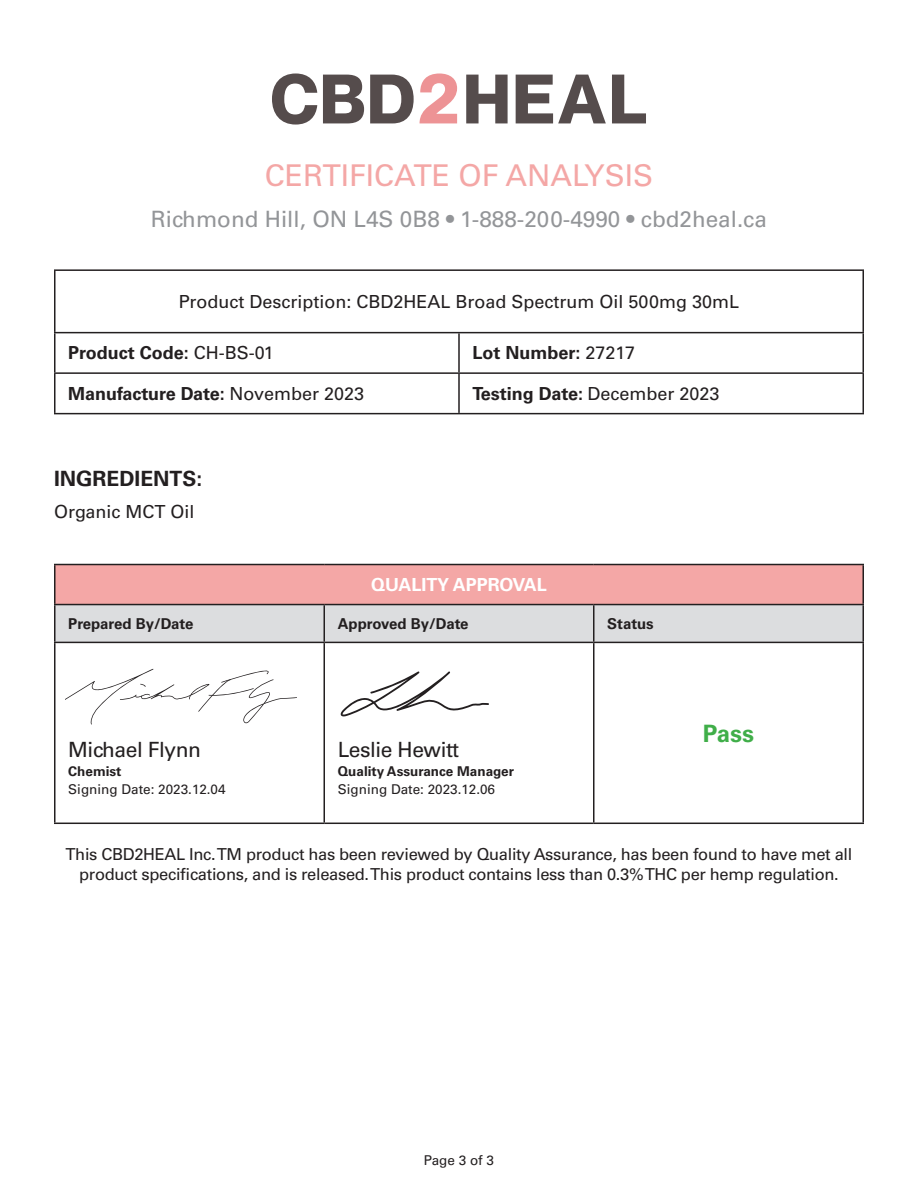
<style>
.page{position:relative;width:918px;height:1188px;background:#fff}
.page>*{position:absolute;margin:0;border:0;box-sizing:border-box;transform-origin:0 0}
.t1{font:30px "Univers LT Std";color:#f4a7a6}
.t2{font:700 24px "Univers LT Std";color:#40ae49}
.t3{font:22.5px "Univers LT Std";color:#939598}
.t4{font:21px "Univers LT Std";letter-spacing:-.02em;color:#231f20}
.t5{font:700 21px "Univers LT Std";color:#231f20}
.Paragraph_Style_3{font:700 18px "Univers LT Std";color:#231f20}
.t6{font:18px "Univers LT Std";color:#231f20}
.Paragraph_Style_1{font:700 18px "Univers LT Std";color:#fff}
.t7{font:16.5px/19.8px "Univers LT Std";letter-spacing:-.02em;color:#231f20;text-align:center}
.t8{font:700 15px "Univers LT Std";color:#231f20}
.t9{font:13.5px "Univers LT Std";color:#231f20}
.t10{font:700 13.5px "Univers LT Std";color:#231f20}
.s1{font-weight:400}
</style>
<div class="page">
<svg style="left:272px;top:74px;width:45px;height:51px"></svg>
<svg style="left:323px;top:75px;width:41px;height:48px"></svg>
<svg style="left:370px;top:75px;width:44px;height:48px"></svg>
<svg style="left:420px;top:74px;width:37px;height:49px"></svg>
<svg style="left:466px;top:75px;width:42px;height:48px"></svg>
<svg style="left:516px;top:75px;width:90px;height:48px"></svg>
<svg style="left:612px;top:75px;width:34px;height:48px"></svg>
<div style="left:55px;top:565px;width:808px;height:40px;background:#f4a7a6"></div>
<div style="left:56px;top:605px;width:806px;height:37px;background:#dcdddf"></div>
<hr style="left:54px;top:564px;width:270px;height:1px;background:#231f20">
<hr style="left:54px;top:565px;width:2px;height:39px;background:#231f20">
<hr style="left:324px;top:564px;width:270px;height:1px;background:#231f20">
<hr style="left:594px;top:564px;width:270px;height:1px;background:#231f20">
<hr style="left:862px;top:565px;width:2px;height:39px;background:#231f20">
<hr style="left:54px;top:604px;width:270px;height:1px;background:#231f20">
<hr style="left:54px;top:605px;width:2px;height:37px;background:#231f20">
<hr style="left:324px;top:604px;width:270px;height:1px;background:#231f20">
<hr style="left:324px;top:605px;width:1px;height:37px;background:#231f20">
<hr style="left:594px;top:604px;width:270px;height:1px;background:#231f20">
<hr style="left:593px;top:605px;width:1px;height:37px;background:#231f20">
<hr style="left:862px;top:605px;width:2px;height:37px;background:#231f20">
<hr style="left:54px;top:642px;width:270px;height:1px;background:#231f20">
<hr style="left:54px;top:643px;width:2px;height:180px;background:#231f20">
<hr style="left:324px;top:642px;width:270px;height:1px;background:#231f20">
<hr style="left:324px;top:643px;width:1px;height:180px;background:#231f20">
<hr style="left:594px;top:642px;width:270px;height:1px;background:#231f20">
<hr style="left:593px;top:643px;width:1px;height:180px;background:#231f20">
<hr style="left:862px;top:643px;width:2px;height:180px;background:#231f20">
<hr style="left:54px;top:823px;width:270px;height:1px;background:#231f20">
<hr style="left:324px;top:823px;width:270px;height:1px;background:#231f20">
<hr style="left:594px;top:823px;width:270px;height:1px;background:#231f20">
<svg style="left:66px;top:669px;width:230px;height:55px"></svg>
<svg style="left:340px;top:671px;width:149px;height:45px"></svg>
<hr style="left:54px;top:269px;width:405px;height:2px;background:#231f20">
<hr style="left:54px;top:271px;width:2px;height:61px;background:#231f20">
<hr style="left:459px;top:269px;width:405px;height:2px;background:#231f20">
<hr style="left:862px;top:271px;width:2px;height:61px;background:#231f20">
<hr style="left:54px;top:332px;width:405px;height:1px;background:#231f20">
<hr style="left:54px;top:333px;width:2px;height:39px;background:#231f20">
<hr style="left:459px;top:332px;width:405px;height:1px;background:#231f20">
<hr style="left:458px;top:333px;width:2px;height:39px;background:#231f20">
<hr style="left:862px;top:333px;width:2px;height:39px;background:#231f20">
<hr style="left:54px;top:372px;width:405px;height:2px;background:#231f20">
<hr style="left:54px;top:374px;width:2px;height:39px;background:#231f20">
<hr style="left:459px;top:372px;width:405px;height:2px;background:#231f20">
<hr style="left:458px;top:374px;width:2px;height:39px;background:#231f20">
<hr style="left:862px;top:374px;width:2px;height:39px;background:#231f20">
<hr style="left:54px;top:413px;width:405px;height:1px;background:#231f20">
<hr style="left:459px;top:413px;width:405px;height:1px;background:#231f20">
<p class="t1" style="left:265px;top:157px;width:390px">CERTIFICATE OF ANALYSIS</p>
<p class="t3" style="left:151px;top:206px;width:618px">Richmond Hill, ON L4S 0B8 • 1-888-200-4990 • cbd2heal.ca</p>
<p class="t6" style="left:179px;top:291px;width:562px">Product Description: CBD2HEAL Broad Spectrum Oil 500mg 30mL</p>
<p class="Paragraph_Style_3" style="left:68px;top:343px;width:207px">Product Code: <span class="s1">CH-BS-01</span></p>
<p class="Paragraph_Style_3" style="left:472px;top:343px;width:164px">Lot Number: <span class="s1">27217</span></p>
<p class="Paragraph_Style_3" style="left:68px;top:383px;width:298px">Manufacture Date: <span class="s1">November 2023</span></p>
<p class="Paragraph_Style_3" style="left:472px;top:383px;width:249px">Testing Date: <span class="s1">December 2023</span></p>
<p class="t5" style="left:54px;top:466px;width:150px">INGREDIENTS:</p>
<p class="t6" style="left:54px;top:501px;width:142px">Organic MCT Oil</p>
<p class="Paragraph_Style_1" style="left:371px;top:574px;width:177px">QUALITY APPROVAL</p>
<p class="t8" style="left:68px;top:615px;width:127px">Prepared By/Date</p>
<p class="t8" style="left:338px;top:615px;width:132px">Approved By/Date</p>
<p class="t8" style="left:607px;top:615px;width:48px">Status</p>
<p class="t4" style="left:68px;top:737px;width:134px">Michael Flynn</p>
<p class="t10" style="left:68px;top:763px;width:55px">Chemist</p>
<p class="t9" style="left:68px;top:782px;width:159px">Signing Date: 2023.12.04</p>
<p class="t4" style="left:338px;top:737px;width:123px">Leslie Hewitt</p>
<p class="t10" style="left:338px;top:763px;width:178px">Quality Assurance Manager</p>
<p class="t9" style="left:338px;top:782px;width:159px">Signing Date: 2023.12.06</p>
<p class="t2" style="left:703px;top:719px;width:53px">Pass</p>
<p class="t7" style="left:66px;top:844px;width:788px">This CBD2HEAL Inc. TM product has been reviewed by Quality Assurance, has been found to have met all product specifications, and is released. This product contains less than 0.3% THC per hemp regulation.</p>
<p class="t9" style="left:424px;top:1153px;width:72px">Page 3 of 3</p>
</div>
